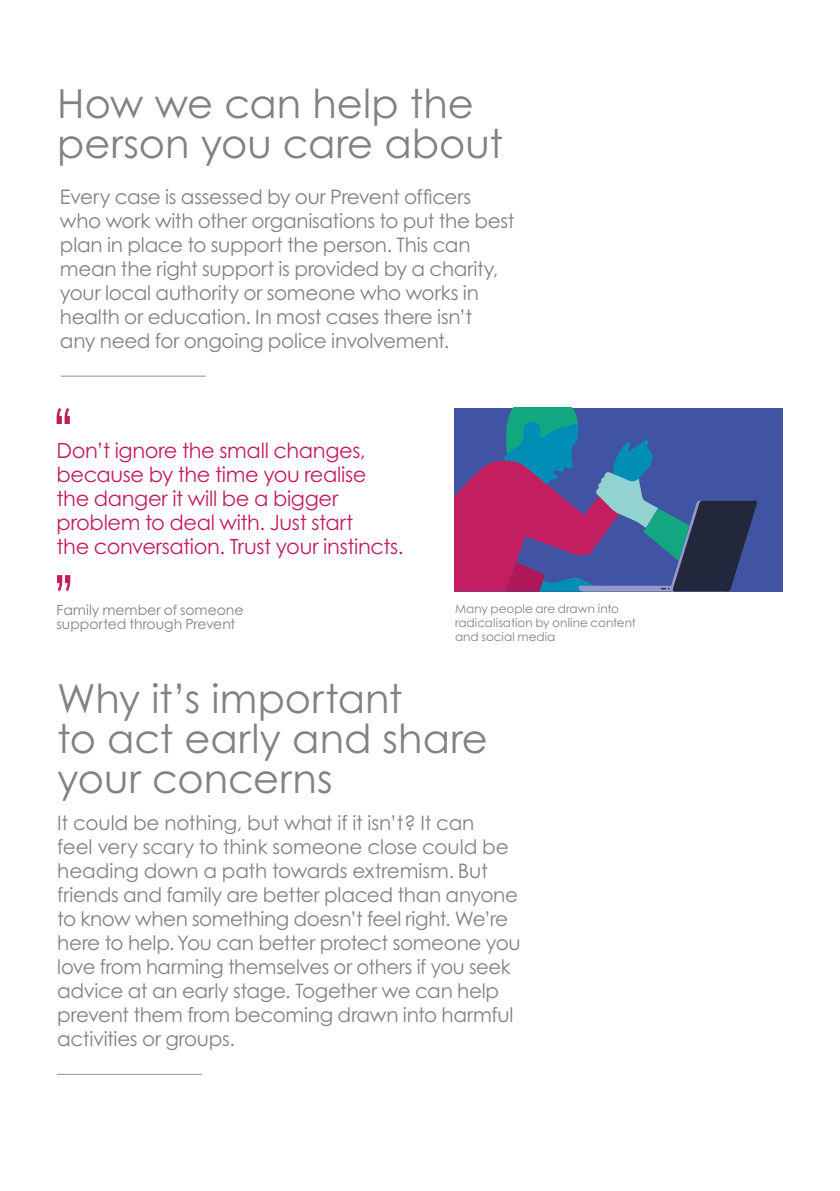
<style>
.page{position:relative;width:840px;height:1191px;background:#fff}
.page>*{position:absolute;margin:0;border:0;box-sizing:border-box;transform-origin:0 0}
.t1{font:60px "Century Gothic Std";color:#c21e60}
.t2{font:40px/40px "Century Gothic Std";color:#808285}
.t3{font:21px/24px "Century Gothic Std";letter-spacing:-.02em;color:#c21e60}
.t4{font:20px/24px "Century Gothic Std";letter-spacing:-.015em;color:#808285}
.t5{font:14px/14.8px "Century Gothic Std";letter-spacing:-.005em;color:#808285}
.t6{font:12px/14px "Century Gothic Std";color:#808285}
</style>
<div class="page">
<hr style="left:61px;top:376px;width:145px;height:1px;background:#231f20">
<hr style="left:57px;top:1074px;width:145px;height:1px;background:#231f20">
<div style="left:454px;top:408px;width:328px;height:183px;background:#4153a3"></div>
<svg style="left:454px;top:408px;width:303px;height:183px"></svg>
<p class="t2" style="left:57px;top:83px;width:447px">How we can help the person you care about</p>
<p class="t4" style="left:60px;top:185px;width:456px">Every case is assessed by our Prevent officers who work with other organisations to put the best plan in place to support the person. This can mean the right support is provided by a charity, your local authority or someone who works in health or education. In most cases there isn’t<br>any need for ongoing police involvement.</p>
<p class="t1" style="left:48px;top:394px;width:31px">‘‘</p>
<p class="t3" style="left:57px;top:438px;width:348px">Don’t ignore the small changes, because by the time you realise the danger it will be a bigger problem to deal with. Just start<br>the conversation. Trust your instincts.</p>
<h1 class="t1" style="left:79px;top:605px;width:31px;rotate:-180deg">‘‘</h1>
<p class="t5" style="left:57px;top:602px;width:188px">Family member of someone supported through Prevent</p>
<p class="t6" style="left:455px;top:601px;width:182px">Many people are drawn into radicalisation by online content and social media</p>
<p class="t2" style="left:57px;top:678px;width:432px">Why it’s important<br>to act early and share your concerns</p>
<p class="t4" style="left:57px;top:811px;width:464px">It could be nothing, but what if it isn’t? It can<br>feel very scary to think someone close could be heading down a path towards extremism. But friends and family are better placed than anyone to know when something doesn’t feel right. We’re here to help. You can better protect someone you love from harming themselves or others if you seek advice at an early stage. Together we can help prevent them from becoming drawn into harmful activities or groups.</p>
</div>
